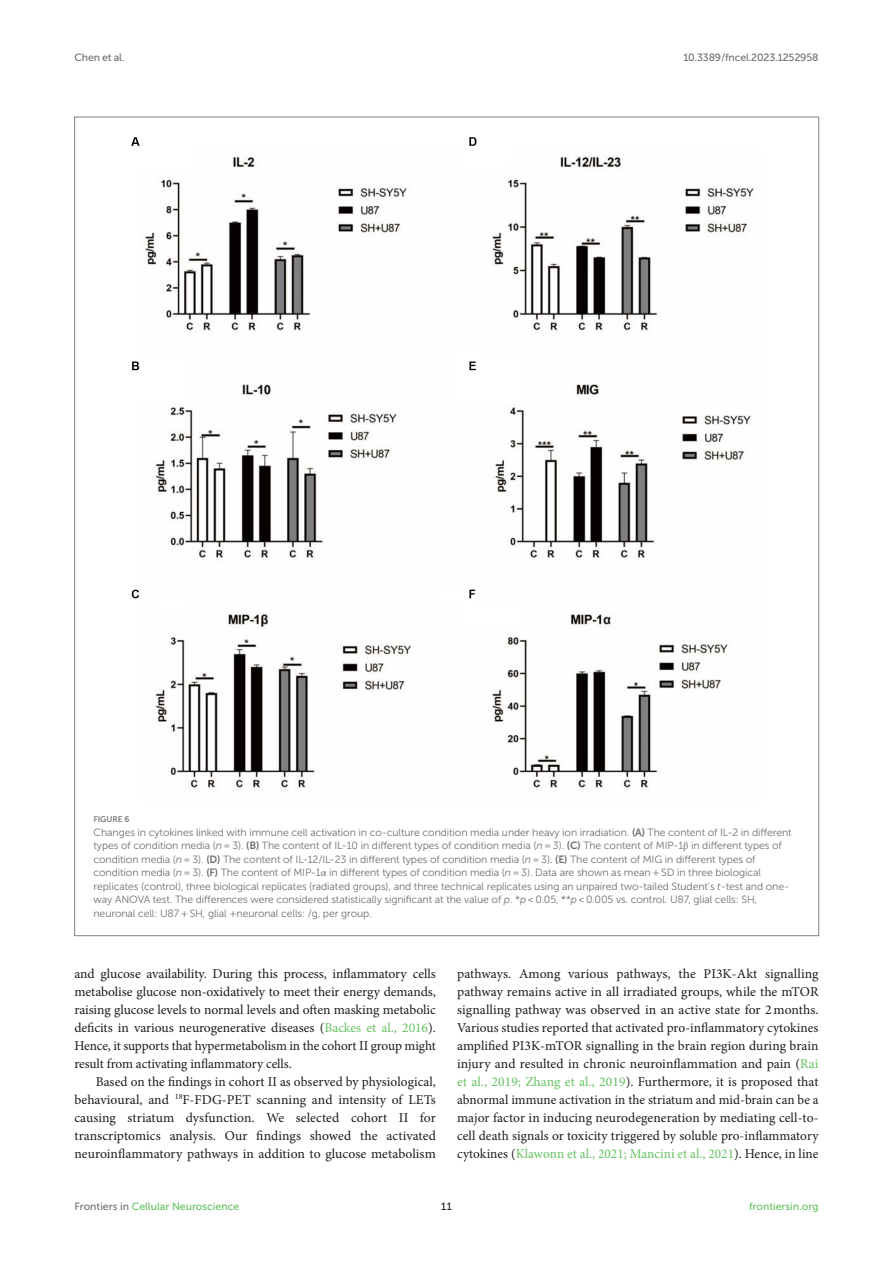
<style>
.page{position:relative;width:893px;height:1263px;background:#fff}
.page>*{position:absolute;margin:0;border:0;box-sizing:border-box;transform-origin:0 0}
.TEXT{font:13.5px/18px "Minion Pro";color:#1b1c1b;text-align:justify}
.FIG_LEG{font:10.5px/13.5px "Museo Sans 300";letter-spacing:-.01em;color:#706f70}
.t1{font:10.5px "Museo Sans 500";color:#65c161}
.t2{font:10.5px "Museo Sans 500";letter-spacing:-.015em;color:#706f70}
.t3{font:10.5px "Museo Sans 500";color:#1b1c1b}
.FIG_HD{font:8.25px "Museo Sans 700";letter-spacing:-.01em;color:#7e7f7f}
.s1{font-family:"Museo Sans 700"}
.s2{font-style:italic}
.s3{font-family:"STIX General"}
.s4{color:#65c161}
.s5{color:#706f70}
</style>
<div class="page">
<img style="left:131px;top:137px;width:623px;height:653px">
<p class="t2" style="left:74px;top:51px;width:52px">Chen et al.</p>
<p class="t2" style="left:683px;top:51px;width:137px">10.3389/fncel.2023.1252958</p>
<p class="FIG_HD" style="left:94px;top:815px;width:37px">FIGURE 6</p>
<p class="FIG_LEG" style="left:94px;top:825px;width:700px">Changes in cytokines linked with immune cell activation in co-culture condition media under heavy ion irradiation. <span class="s1">(A)</span> The content of IL-2 in different types of condition media (<span class="s2">n</span> = 3). <span class="s1">(B)</span> The content of IL-10 in different types of condition media (<span class="s2">n</span> = 3). <span class="s1">(C)</span> The content of MIP-1<span class="s3">β</span> in different types of condition media (<span class="s2">n</span> = 3). <span class="s1">(D)</span> The content of IL-12/IL-23 in different types of condition media (<span class="s2">n</span> = 3). <span class="s1">(E)</span> The content of MIG in different types of condition media (<span class="s2">n</span> = 3). <span class="s1">(F)</span> The content of MIP-1<span class="s3">α</span> in different types of condition media (<span class="s2">n</span> = 3). Data are shown as mean + SD in three biological replicates (control), three biological replicates (radiated groups), and three technical replicates using an unpaired two-tailed Student’s <span class="s2">t</span>-test and one&shy;way ANOVA test. The differences were considered statistically significant at the value of <span class="s2">p</span>. *<span class="s2">p</span> &lt; 0.05, **<span class="s2">p</span> &lt; 0.005 vs. control. U87, glial cells: SH, neuronal cell: U87 + SH, glial +neuronal cells: /g, per group.</p>
<p class="TEXT" style="left:74px;top:965px;width:363px">and glucose availability. During this process, inflammatory cells metabolise glucose non-oxidatively to meet their energy demands, raising glucose levels to normal levels and often masking metabolic deficits in various neurogenerative diseases (<span class="s4">Backes et al., 2016</span>).<br>Hence, it supports that hypermetabolism in the cohort II group might result from activating inflammatory cells.</p>
<p class="TEXT" style="left:74px;top:1073px;width:363px;text-indent:21px">Based on the findings in cohort II as observed by physiological, behavioural, and <sup>18</sup>F-FDG-PET scanning and intensity of LETs causing striatum dysfunction. We selected cohort II for transcriptomics analysis. Our findings showed the activated neuroinflammatory pathways in addition to glucose metabolism</p>
<p class="TEXT" style="left:457px;top:965px;width:363px">pathways. Among various pathways, the PI3K-Akt signalling pathway remains active in all irradiated groups, while the mTOR signalling pathway was observed in an active state for 2months.<br>Various studies reported that activated pro-inflammatory cytokines amplified PI3K-mTOR signalling in the brain region during brain injury and resulted in chronic neuroinflammation and pain (<span class="s4">Rai et al., 2019; Zhang et al., 2019</span>). Furthermore, it is proposed that abnormal immune activation in the striatum and mid-brain can be a major factor in inducing neurodegeneration by mediating cell-to&shy;cell death signals or toxicity triggered by soluble pro-inflammatory cytokines (<span class="s4">Klawonn et al., 2021; Mancini et al., 2021</span>). Hence, in line</p>
<p class="t1" style="left:74px;top:1200px;width:166px"><span class="s5">Frontiers in</span> Cellular Neuroscience</p>
<p class="t3" style="left:441px;top:1200px;width:12px">11</p>
<p class="t1" style="left:749px;top:1200px;width:71px">frontiersin.org</p>
</div>
